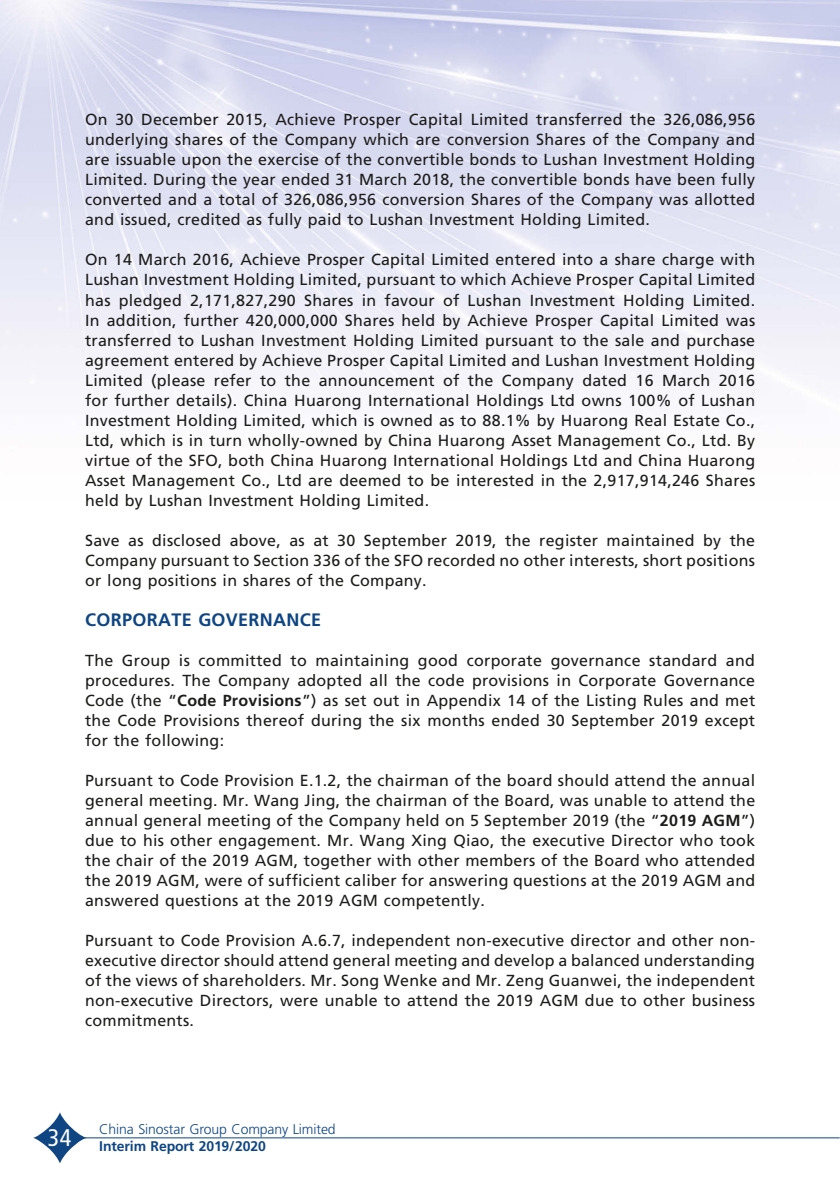
<style>
.page{position:relative;width:840px;height:1191px;background:#fff}
.page>*{position:absolute;margin:0;border:0;box-sizing:border-box;transform-origin:0 0}
.t1{font:700 18px "Frutiger LT Std";letter-spacing:.015em;color:#0e4582}
.t2{font:16px/20px "Frutiger LT Std";letter-spacing:.015em;color:#1c1c1b;text-align:justify}
.t3{font:300 14px/17px "Frutiger LT Std";letter-spacing:-.01em;color:#0e4582}
.s1{font-weight:700}
</style>
<div class="page">
<img style="left:0;top:0;width:839px;height:1164px">
<svg style="left:33px;top:1112px;width:53px;height:51px"></svg>
<hr style="left:81px;top:1137px;width:758px;height:1px;background:#0e4582">
<p class="t2" style="left:85px;top:110px;width:671px">On 30 December 2015, Achieve Prosper Capital Limited transferred the 326,086,956 underlying shares of the Company which are conversion Shares of the Company and are issuable upon the exercise of the convertible bonds to Lushan Investment Holding Limited. During the year ended 31 March 2018, the convertible bonds have been fully converted and a total of 326,086,956 conversion Shares of the Company was allotted and issued, credited as fully paid to Lushan Investment Holding Limited.</p>
<p class="t2" style="left:85px;top:250px;width:671px">On 14 March 2016, Achieve Prosper Capital Limited entered into a share charge with Lushan Investment Holding Limited, pursuant to which Achieve Prosper Capital Limited has pledged 2,171,827,290 Shares in favour of Lushan Investment Holding Limited.<br>In addition, further 420,000,000 Shares held by Achieve Prosper Capital Limited was transferred to Lushan Investment Holding Limited pursuant to the sale and purchase agreement entered by Achieve Prosper Capital Limited and Lushan Investment Holding Limited (please refer to the announcement of the Company dated 16 March 2016 for further details). China Huarong International Holdings Ltd owns 100% of Lushan Investment Holding Limited, which is owned as to 88.1% by Huarong Real Estate Co., Ltd, which is in turn wholly-owned by China Huarong Asset Management Co., Ltd. By virtue of the SFO, both China Huarong International Holdings Ltd and China Huarong Asset Management Co., Ltd are deemed to be interested in the 2,917,914,246 Shares held by Lushan Investment Holding Limited.</p>
<p class="t2" style="left:85px;top:530px;width:671px">Save as disclosed above, as at 30 September 2019, the register maintained by the Company pursuant to Section 336 of the SFO recorded no other interests, short positions or long positions in shares of the Company.</p>
<p class="t1" style="left:85px;top:609px;width:237px">CORPORATE GOVERNANCE</p>
<p class="t2" style="left:85px;top:650px;width:671px">The Group is committed to maintaining good corporate governance standard and procedures. The Company adopted all the code provisions in Corporate Governance Code (the “<span class="s1">Code Provisions</span>”) as set out in Appendix 14 of the Listing Rules and met the Code Provisions thereof during the six months ended 30 September 2019 except for the following:</p>
<p class="t2" style="left:85px;top:770px;width:671px">Pursuant to Code Provision E.1.2, the chairman of the board should attend the annual general meeting. Mr. Wang Jing, the chairman of the Board, was unable to attend the annual general meeting of the Company held on 5 September 2019 (the “<span class="s1">2019 AGM</span>”) due to his other engagement. Mr. Wang Xing Qiao, the executive Director who took the chair of the 2019 AGM, together with other members of the Board who attended the 2019 AGM, were of sufficient caliber for answering questions at the 2019 AGM and answered questions at the 2019 AGM competently.</p>
<p class="t2" style="left:85px;top:930px;width:671px">Pursuant to Code Provision A.6.7, independent non-executive director and other non&shy;executive director should attend general meeting and develop a balanced understanding of the views of shareholders. Mr. Song Wenke and Mr. Zeng Guanwei, the independent non-executive Directors, were unable to attend the 2019 AGM due to other business commitments.</p>
<p class="t3" style="left:48px;top:1120px;width:289px;text-indent:51px">China Sinostar Group Company Limited<br><sup>34</sup> <span class="s1">Interim Report 2019/2020</span></p>
</div>
